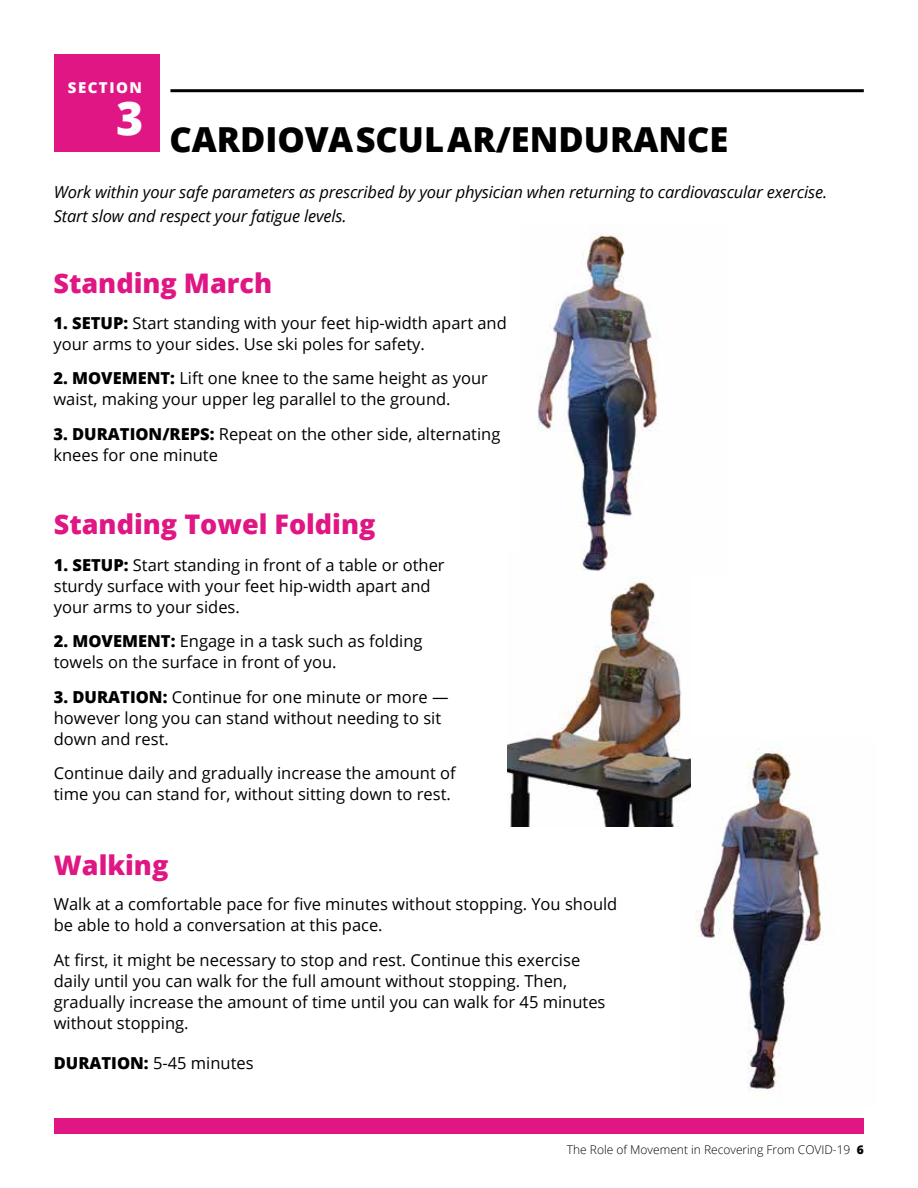
<style>
.page{position:relative;width:918px;height:1188px;background:#fff}
.page>*{position:absolute;margin:0;border:0;box-sizing:border-box;transform-origin:0 0}
.t1{font:800 46.5px "Open Sans";color:#fff}
.t2{font:800 34.5px "Open Sans";color:#000}
.t3{font:800 27px "Open Sans";color:#df1683}
.t4{font:16.5px/21px "Open Sans";color:#000}
.t5{font:italic 16.5px/24px "Open Sans";letter-spacing:-.01em;color:#000}
.t6{font:800 15px "Open Sans";letter-spacing:.1em;color:#fff}
.t7{font:300 12px "Open Sans";color:#000}
.s1{font-weight:800}
</style>
<div class="page">
<img style="left:690px;top:749px;width:135px;height:341px">
<hr style="left:170px;top:89px;width:694px;height:3px;background:#000">
<div style="left:54px;top:54px;width:105px;height:97px;background:#df1683"></div>
<img style="left:507px;top:577px;width:183px;height:250px">
<img style="left:537px;top:233px;width:121px;height:338px">
<div style="left:54px;top:1119px;width:810px;height:15px;background:#df1683"></div>
<p class="t6" style="left:68px;top:76px;width:76px">SECTION</p>
<h1 class="t1" style="left:116px;top:83px;width:29px">3</h1>
<h2 class="t2" style="left:169px;top:113px;width:561px">CARDIOVASCULAR/ENDURANCE</h2>
<p class="t5" style="left:54px;top:180px;width:775px">Work within your safe parameters as prescribed by your physician when returning to cardiovascular exercise.<br>Start slow and respect your fatigue levels.</p>
<h3 class="t3" style="left:53px;top:262px;width:220px">Standing March</h3>
<p class="t4" style="left:53px;top:312px;width:455px"><span class="s1">1. SETUP:</span> Start standing with your feet hip-width apart and your arms to your sides. Use ski poles for safety.</p>
<p class="t4" style="left:53px;top:368px;width:436px"><span class="s1">2. MOVEMENT:</span> Lift one knee to the same height as your waist, making your upper leg parallel to the ground.</p>
<p class="t4" style="left:53px;top:423px;width:448px"><span class="s1">3. DURATION/REPS:</span> Repeat on the other side, alternating knees for one minute</p>
<h3 class="t3" style="left:54px;top:504px;width:323px">Standing Towel Folding</h3>
<p class="t4" style="left:54px;top:554px;width:392px"><span class="s1">1. SETUP:</span> Start standing in front of a table or other sturdy surface with your feet hip-width apart and your arms to your sides.</p>
<p class="t4" style="left:54px;top:630px;width:370px"><span class="s1">2. MOVEMENT:</span> Engage in a task such as folding towels on the surface in front of you.</p>
<p class="t4" style="left:54px;top:686px;width:396px"><span class="s1">3. DURATION:</span> Continue for one minute or more — however long you can stand without needing to sit down and rest.</p>
<p class="t4" style="left:54px;top:762px;width:403px">Continue daily and gradually increase the amount of time you can stand for, without sitting down to rest.</p>
<h3 class="t3" style="left:54px;top:845px;width:116px">Walking</h3>
<p class="t4" style="left:54px;top:893px;width:565px">Walk at a comfortable pace for five minutes without stopping. You should be able to hold a conversation at this pace.</p>
<p class="t4" style="left:54px;top:949px;width:553px">At first, it might be necessary to stop and rest. Continue this exercise daily until you can walk for the full amount without stopping. Then, gradually increase the amount of time until you can walk for 45 minutes without stopping.</p>
<p class="t4" style="left:54px;top:1052px;width:201px"><span class="s1">DURATION:</span> 5-45 minutes</p>
<p class="t7" style="left:567px;top:1142px;width:298px">The Role of Movement in Recovering From COVID-19 <span class="s1">6</span></p>
</div>
